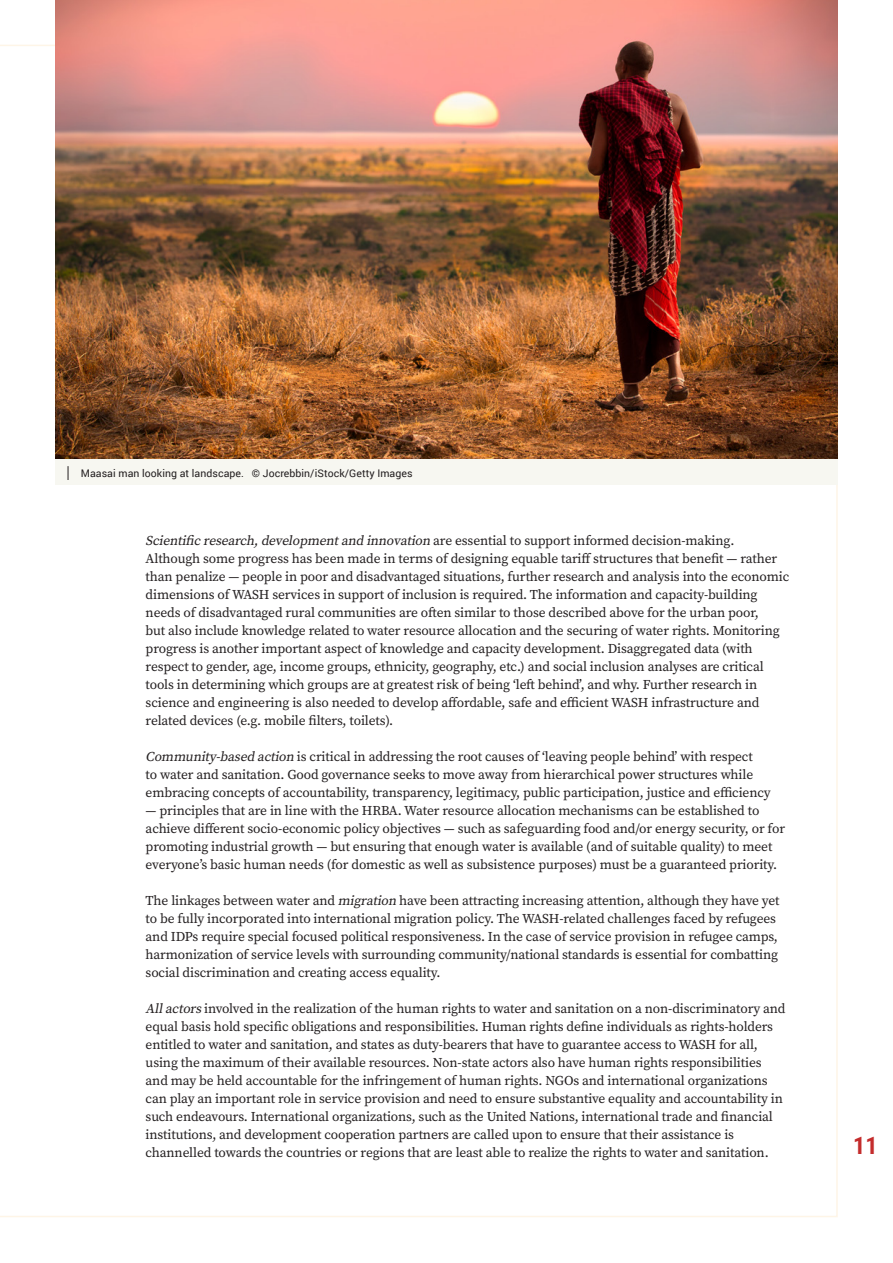
<style>
.page{position:relative;width:893px;height:1263px;background:#fff}
.page>*{position:absolute;margin:0;border:0;box-sizing:border-box;transform-origin:0 0}
.t1{font:700 24px "Roboto Condensed";color:#c42c2c}
.Body{font:13.5px/18px "Source Serif Pro";letter-spacing:-.01em;color:#231f20}
.Picture_Source{font:10.5px "Roboto";letter-spacing:.005em;color:#231f20}
.s1{font-style:italic}
</style>
<div class="page">
<div style="left:55px;top:459px;width:783px;height:25px;background:#f7f7f1"></div>
<svg style="left:68px;top:466px;width:1px;height:14px"></svg>
<img style="left:55px;top:0;width:783px;height:459px">
<p class="Picture_Source" style="left:81px;top:466px;width:333px">Maasai man looking at landscape. © Jocrebbin/iStock/Getty Images</p>
<p class="Body" style="left:146px;top:532px;width:645px"><span class="s1">Scientific research,developmentand innovation</span> are essential to support informed decision-making.<br>Although some progress has been made in terms of designing equable tariff structures that benefit — rather than penalize — people in poor and disadvantaged situations, further research and analysis into the economic dimensions of WASH services in support of inclusion is required. The information and capacity-building needs of disadvantaged rural communities are often similar to those described above for the urban poor,<br>but also include knowledge related to water resource allocation and the securing of water rights. Monitoring progress is another important aspect of knowledge and capacity development. Disaggregated data (with respect to gender, age, income groups, ethnicity, geography, etc.) and social inclusion analyses are critical tools in determining which groups are at greatest risk of being ‘left behind’, and why. Further research in science and engineering is also needed to develop affordable, safe and efficient WASH infrastructure and related devices (e.g. mobile filters, toilets).</p>
<p class="Body" style="left:146px;top:748px;width:627px"><span class="s1">Community-based action</span> is critical in addressing the root causes of ‘leaving people behind’ with respect<br>to water and sanitation. Good governance seeks to move away from hierarchical power structures while embracing concepts of accountability, transparency, legitimacy, public participation, justice and efficiency</p>
<p class="Body" style="left:146px;top:802px;width:641px">— principles that are in line with the HRBA. Water resource allocation mechanisms can be established to achieve different socio-economic policy objectives — such as safeguarding food and/or energy security, or for promoting industrial growth — but ensuring that enough water is available (and of suitable quality) to meet everyone’s basic human needs (for domestic as well as subsistence purposes) must be a guaranteed priority.</p>
<p class="Body" style="left:146px;top:892px;width:635px">The linkages between water and <span class="s1">migration</span> have been attracting increasing attention, although they have yet to be fully incorporated into international migration policy. The WASH-related challenges faced by refugees and IDPs require special focused political responsiveness. In the case of service provision in refugee camps, harmonization of service levels with surrounding community/national standards is essential for combatting social discrimination and creating access equality.</p>
<p class="Body" style="left:146px;top:1000px;width:641px"><span class="s1">Allactors</span>involved in the realization of the human rights to water and sanitation on a non-discriminatory and equal basis hold specific obligations and responsibilities. Human rights define individuals as rights-holders entitled to water and sanitation, and states as duty-bearers that have to guarantee access to WASH for all, using the maximum of their available resources. Non-state actors also have human rights responsibilities and may be held accountable for the infringement of human rights. NGOs and international organizations can play an important role in service provision and need to ensure substantive equality and accountability in such endeavours. International organizations, such as the United Nations, international trade and financial institutions, and development cooperation partners are called upon to ensure that their assistance is channelled towards the countries or regions that are least able to realize the rights to water and sanitation.</p>
<h1 class="t1" style="left:853px;top:1129px;width:26px">11</h1>
</div>
